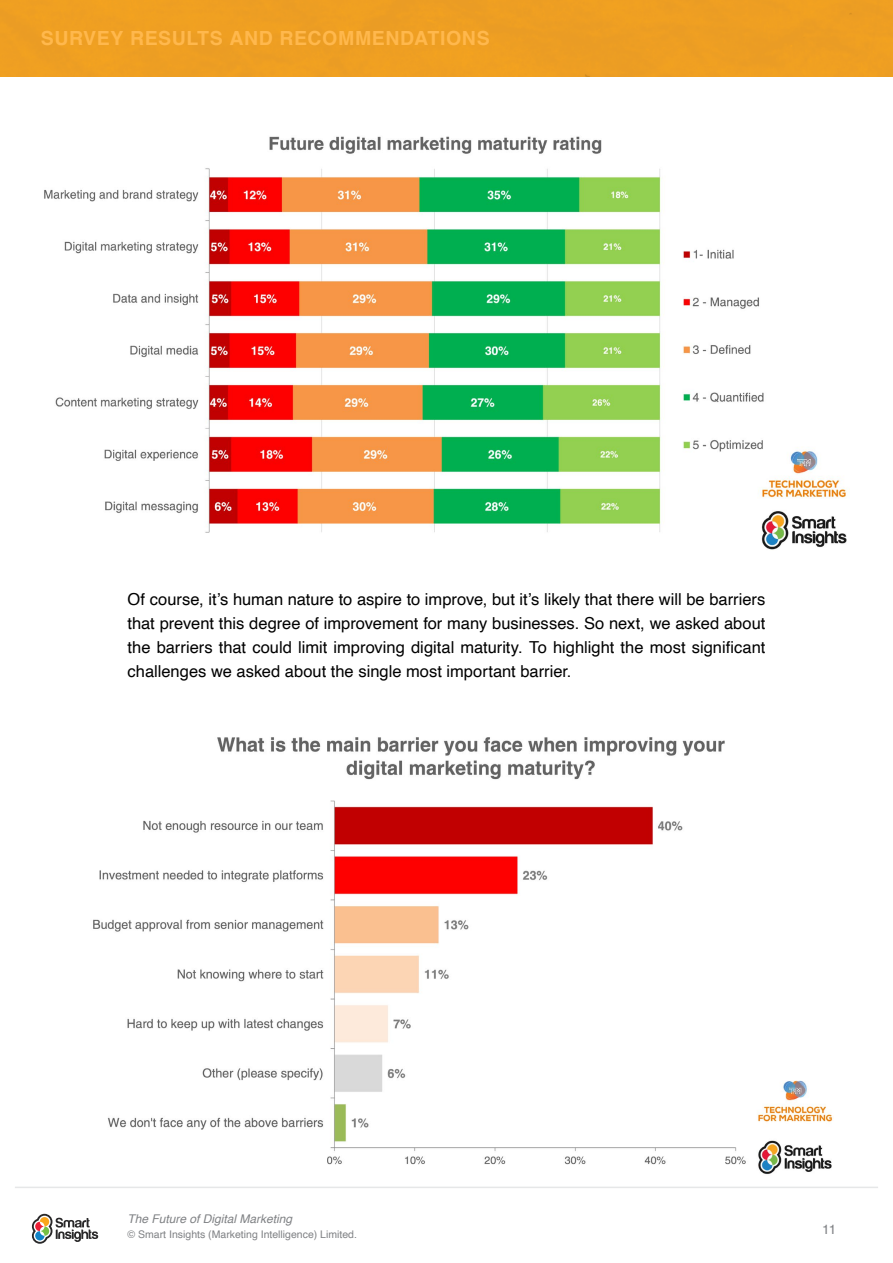
<style>
.page{position:relative;width:893px;height:1263px;background:#fff}
.page>*{position:absolute;margin:0;border:0;box-sizing:border-box;transform-origin:0 0}
.t1{font:700 19.5px "Helvetica";letter-spacing:.03em;color:#ffb84d}
.t2{font:16.5px/24px "Helvetica";color:#000;text-align:justify}
.t3{font:13.5px "Helvetica";color:#808285}
.t4{font:italic 12px "Helvetica";color:#808285}
.t5{font:10.5px "Helvetica";color:#808285}
</style>
<div class="page">
<hr style="left:15px;top:1186px;width:863px;height:2px;background:#e6e7e8">
<svg style="left:32px;top:1214px;width:66px;height:30px"></svg>
<div style="left:0;top:0;width:893px;height:77px;background:#ee9e22"></div>
<img style="left:44px;top:136px;width:806px;height:414px">
<img style="left:93px;top:737px;width:740px;height:437px">
<p class="t1" style="left:41px;top:26px;width:450px">SURVEY RESULTS AND RECOMMENDATIONS</p>
<p class="t2" style="left:128px;top:588px;width:639px">Of course, it’s human nature to aspire to improve, but it’s likely that there will be barriers that prevent this degree of improvement for many businesses. So next, we asked about the barriers that could limit improving digital maturity. To highlight the most significant challenges we asked about the single most important barrier.</p>
<p class="t4" style="left:128px;top:1209px;width:166px">The Future of Digital Marketing</p>
<p class="t5" style="left:128px;top:1226px;width:231px">© Smart Insights (Marketing Intelligence) Limited.</p>
<p class="t3" style="left:822px;top:1219px;width:16px">11</p>
</div>
